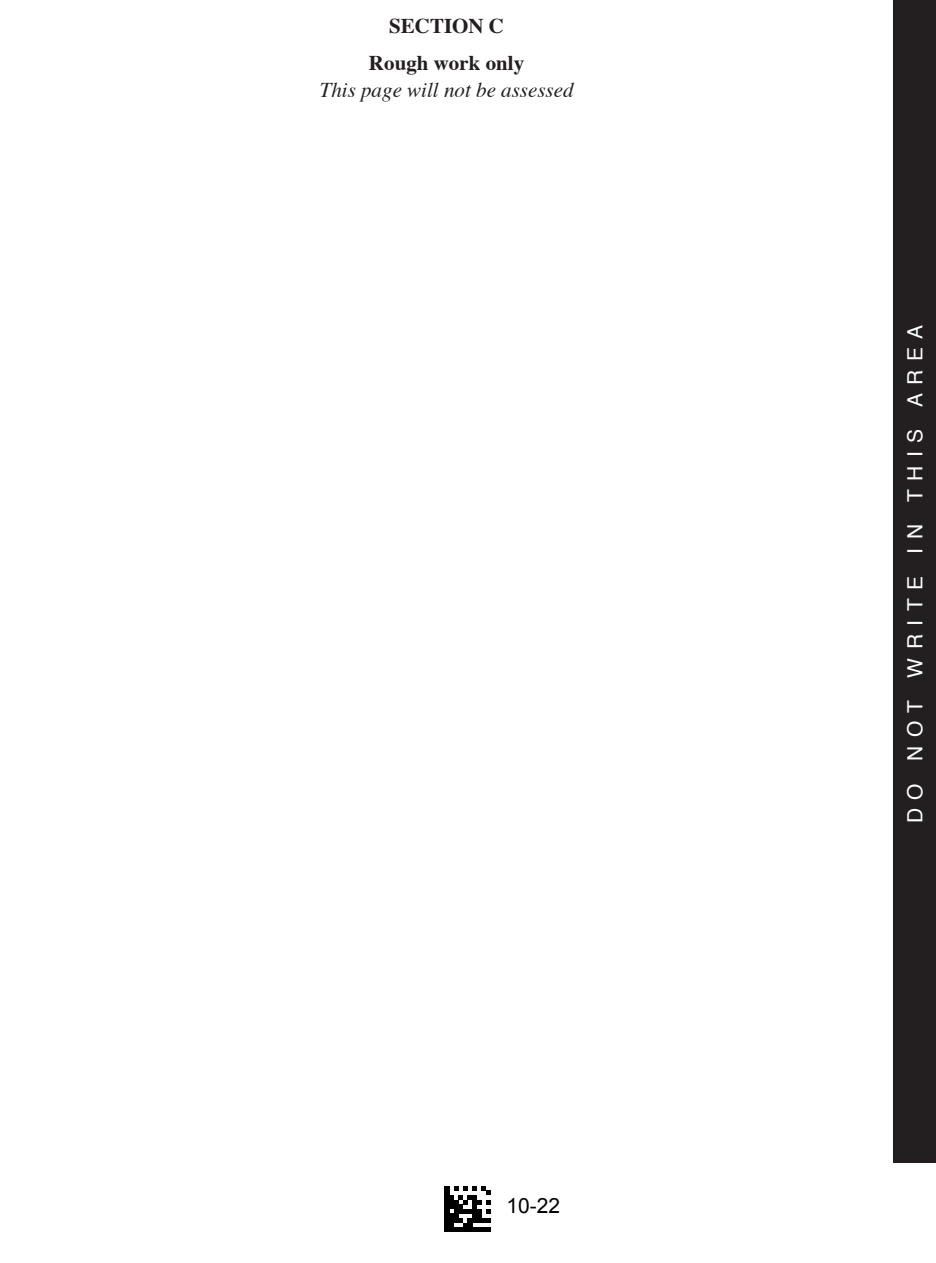
<style>
.page{position:relative;width:936px;height:1263px;background:#fff}
.page>*{position:absolute;margin:0;border:0;box-sizing:border-box;transform-origin:0 0}
.t1{font:italic 21px "Times";color:#231f20}
.t2{font:700 21px/37.2px "Times";color:#231f20;text-align:center}
.t3{font:21px "Helvetica";letter-spacing:.4em;color:#fff}
.t4{font:21px "Arial";color:#000}
</style>
<div class="page">
<div style="left:893px;top:0;width:42px;height:1162px;background:#231f20"></div>
<svg style="left:444px;top:1186px;width:47px;height:46px"></svg>
<p class="t2" style="left:369px;top:5px;width:157px">SECTION C<br>Rough work only</p>
<p class="t1" style="left:320px;top:72px;width:255px">This page will not be assessed</p>
<p class="t4" style="left:506px;top:1192px;width:55px">10-22</p>
<p class="t3" style="left:898px;top:823px;width:500px;rotate:-90deg">DO NOT WRITE IN THIS AREA</p>
</div>
